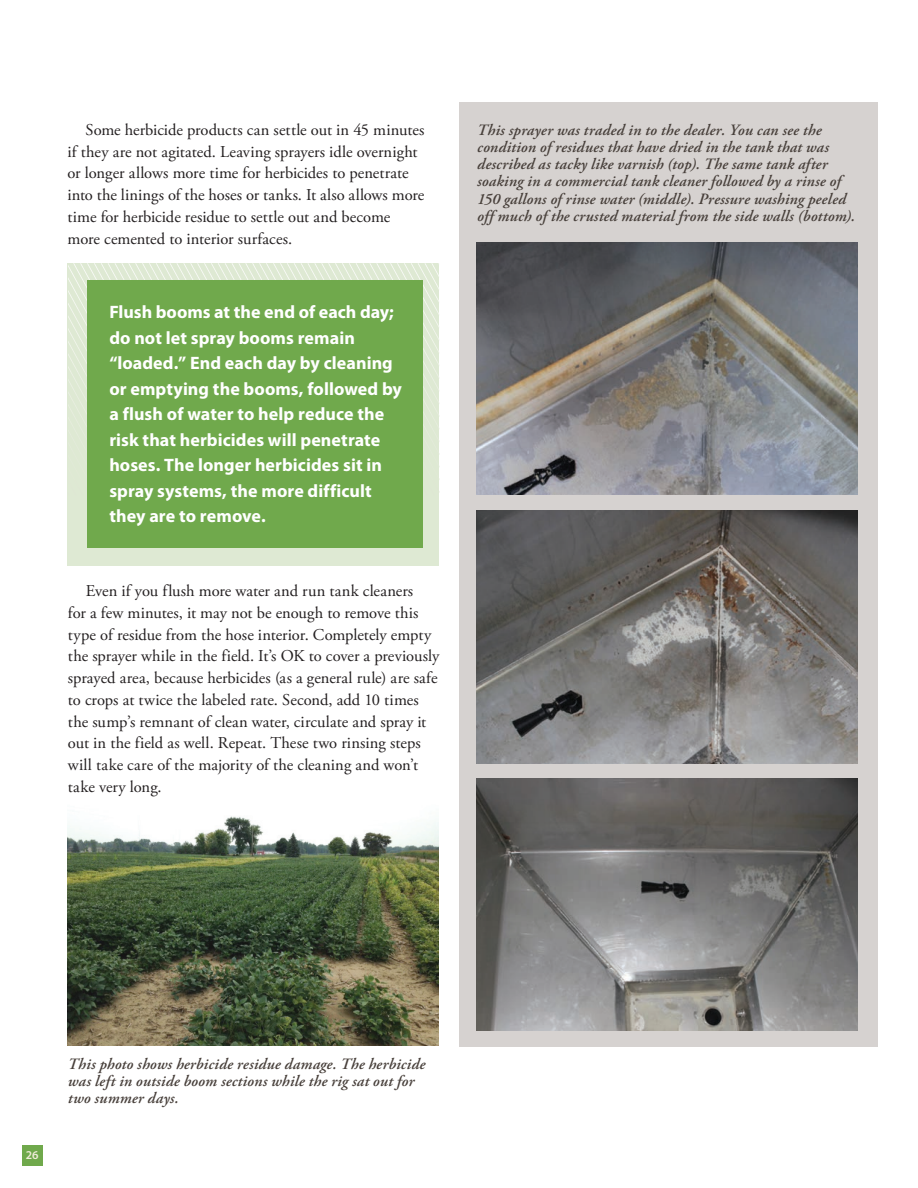
<style>
.page{position:relative;width:918px;height:1188px;background:#fff}
.page>*{position:absolute;margin:0;border:0;box-sizing:border-box;transform-origin:0 0}
.t1{font:700 18px/25.5px "Myriad Pro";letter-spacing:.005em;color:#fff}
.t2{font:16.5px/21.8px "Adobe Garamond Pro";color:#231f20}
.t3{font:italic 600 15.75px/17.2px "Adobe Garamond Pro";letter-spacing:.01em;color:#48403b}
.t4{font:600 12px "Myriad Pro";color:#f0ecd9}
</style>
<div class="page">
<div style="left:459px;top:102px;width:419px;height:945px;background:#d6d2d0"></div>
<div style="left:22px;top:1146px;width:20px;height:20px;background:#70a94c"></div>
<div style="left:68px;top:263px;width:371px;height:303px;background:#dee9d3"></div>
<svg style="left:68px;top:263px;width:371px;height:143px"></svg>
<div style="left:87px;top:281px;width:336px;height:267px;background:#70a94c"></div>
<img style="left:68px;top:816px;width:370px;height:229px">
<img style="left:477px;top:243px;width:381px;height:252px">
<img style="left:477px;top:511px;width:381px;height:252px">
<img style="left:477px;top:778px;width:381px;height:253px">
<p class="t2" style="left:68px;top:119px;width:359px;text-indent:18px">Some herbicide products can settle out in 45 minutes if they are not agitated. Leaving sprayers idle overnight or longer allows more time for herbicides to penetrate into the linings of the hoses or tanks. It also allows more time for herbicide residue to settle out and become more cemented to interior surfaces.</p>
<p class="t1" style="left:109px;top:299px;width:294px">Flush booms at the end of each day; do not let spray booms remain “loaded.” End each day by cleaning or emptying the booms, followed by a flush of water to help reduce the risk that herbicides will penetrate hoses. The longer herbicides sit in spray systems, the more difficult they are to remove.</p>
<p class="t2" style="left:68px;top:581px;width:373px;text-indent:18px">Even if you flush more water and run tank cleaners<br>for a few minutes, it may not be enough to remove this type of residue from the hose interior. Completely empty the sprayer while in the field. It’s OK to cover a previously sprayed area, because herbicides (as a general rule) are safe to crops at twice the labeled rate. Second, add 10 times the sump’s remnant of clean water, circulate and spray it out in the field as well. Repeat. These two rinsing steps will take care of the majority of the cleaning and won’t take very long.</p>
<p class="t3" style="left:477px;top:122px;width:379px">This sprayer was traded in to the dealer. You can see the condition of residues that have dried in the tank that was described as tacky like varnish (top). The same tank after soaking in a commercial tank cleaner followed by a rinse of 150 gallons of rinse water (middle). Pressure washing peeled off much of the crusted material from the side walls (bottom).</p>
<p class="t4" style="left:26px;top:1147px;width:14px">26</p>
<p class="t3" style="left:68px;top:1056px;width:359px">This photo shows herbicide residue damage. The herbicide was left in outside boom sections while the rig sat out for two summer days.</p>
</div>
